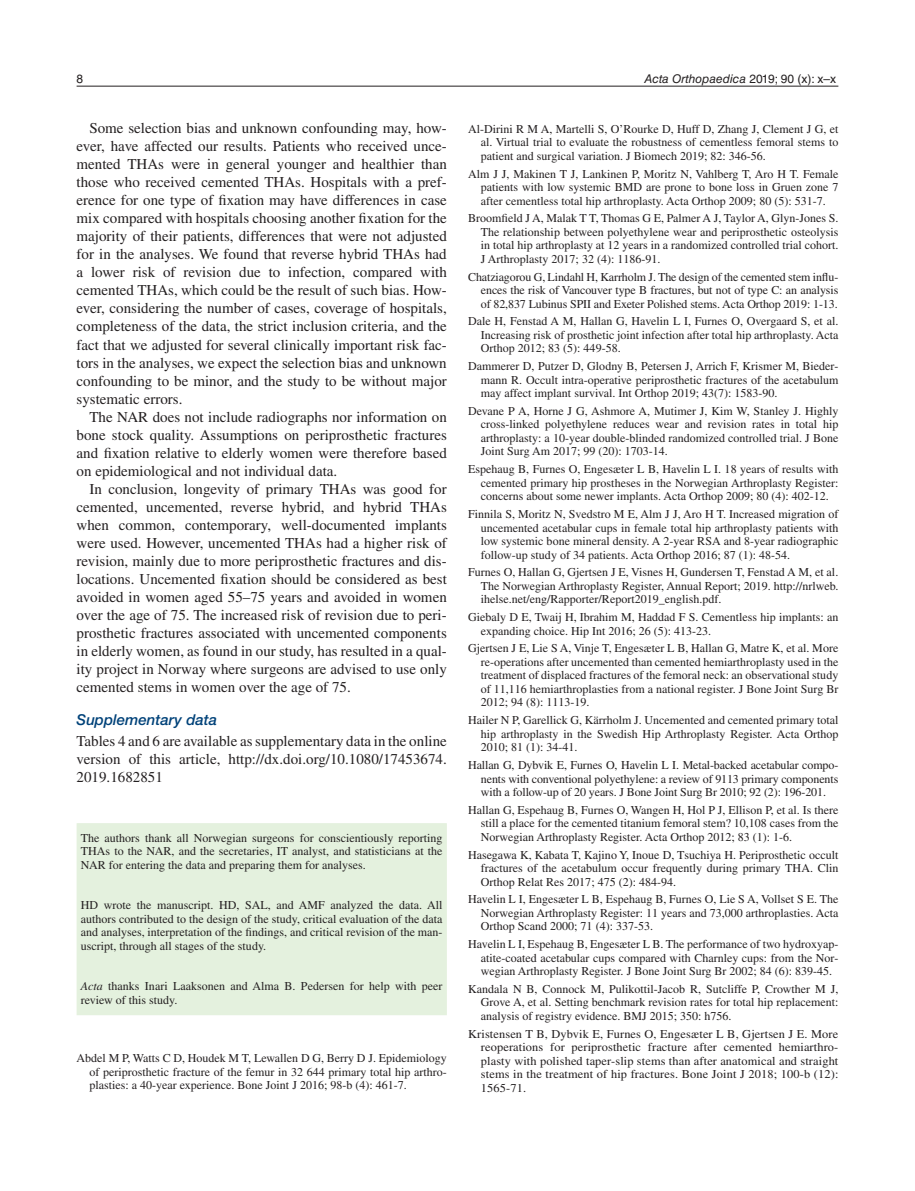
<style>
.page{position:relative;width:915px;height:1191px;background:#fff}
.page>*{position:absolute;margin:0;border:0;box-sizing:border-box;transform-origin:0 0}
.t1{font:15px/18px "Times";color:#231f20;text-align:justify}
.t2{font:italic 500 15px "Helvetica Neue LTW1 G";color:#004279}
.t3{font:12px/13.5px "Times";color:#231f20;text-align:justify}
.t4{font:italic 12px "Helvetica LT Std";color:#231f20}
.t5{font:12px "Helvetica LT Std";color:#231f20}
.s1{font-style:normal}
.s2{font-style:italic}
</style>
<div class="page">
<hr style="left:77px;top:86px;width:761px;height:1px;background:#231f20">
<div style="left:77px;top:823px;width:369px;height:192px;background:#e4f1de"></div>
<p class="t5" style="left:77px;top:72px;width:8px">8</p>
<p class="t4" style="left:644px;top:72px;width:193px">Acta Orthopaedica <span class="s1">2019; 90 (x): x–x</span></p>
<p class="t1" style="left:77px;top:119px;width:371px;text-indent:13px">Some selection bias and unknown confounding may, how&shy;ever, have affected our results. Patients who received unce&shy;mented THAs were in general younger and healthier than those who received cemented THAs. Hospitals with a pref&shy;erence for one type of fixation may have differences in case mix compared with hospitals choosing another fixation for the majority of their patients, differences that were not adjusted for in the analyses. We found that reverse hybrid THAs had a lower risk of revision due to infection, compared with cemented THAs, which could be the result of such bias. How&shy;ever, considering the number of cases, coverage of hospitals, completeness of the data, the strict inclusion criteria, and the fact that we adjusted for several clinically important risk fac&shy;tors in the analyses, we expect the selection bias and unknown confounding to be minor, and the study to be without major systematic errors.</p>
<p class="t1" style="left:77px;top:407px;width:371px;text-indent:13px">The NAR does not include radiographs nor information on bone stock quality. Assumptions on periprosthetic fractures and fixation relative to elderly women were therefore based on epidemiological and not individual data.</p>
<p class="t1" style="left:77px;top:479px;width:371px;text-indent:13px">In conclusion, longevity of primary THAs was good for cemented, uncemented, reverse hybrid, and hybrid THAs when common, contemporary, well-documented implants were used. However, uncemented THAs had a higher risk of revision, mainly due to more periprosthetic fractures and dis&shy;locations. Uncemented fixation should be considered as best avoided in women aged 55–75 years and avoided in women over the age of 75. The increased risk of revision due to peri&shy;prosthetic fractures associated with uncemented components in elderly women, as found in our study, has resulted in a qual&shy;ity project in Norway where surgeons are advised to use only cemented stems in women over the age of 75.</p>
<p class="t2" style="left:77px;top:710px;width:142px">Supplementary data</p>
<p class="t1" style="left:77px;top:731px;width:371px">Tables 4 and 6 are available as supplementary data in the online version of this article, http://dx.doi.org/10.1080/17453674.<br>2019.1682851</p>
<p class="t3" style="left:480px;top:122px;width:359px;text-indent:-13px">Al-Dirini R M A, Martelli S, O’Rourke D, Huff D, Zhang J, Clement J G, et al. Virtual trial to evaluate the robustness of cementless femoral stems to patient and surgical variation. J Biomech 2019; 82: 346-56.</p>
<p class="t3" style="left:480px;top:167px;width:359px;text-indent:-13px">Alm J J, Makinen T J, Lankinen P, Moritz N, Vahlberg T, Aro H T. Female patients with low systemic BMD are prone to bone loss in Gruen zone 7 after cementless total hip arthroplasty. Acta Orthop 2009; 80 (5): 531-7.</p>
<p class="t3" style="left:480px;top:211px;width:359px;text-indent:-13px">Broomfield J A, Malak T T, Thomas G E, Palmer A J, Taylor A, Glyn-Jones S.<br>The relationship between polyethylene wear and periprosthetic osteolysis in total hip arthroplasty at 12 years in a randomized controlled trial cohort.<br>J Arthroplasty 2017; 32 (4): 1186-91.</p>
<p class="t3" style="left:480px;top:270px;width:359px;text-indent:-13px">Chatziagorou G, Lindahl H, Karrholm J. The design of the cemented stem influ&shy;ences the risk of Vancouver type B fractures, but not of type C: an analysis of 82,837 Lubinus SPII and Exeter Polished stems. Acta Orthop 2019: 1-13.</p>
<p class="t3" style="left:480px;top:314px;width:359px;text-indent:-13px">Dale H, Fenstad A M, Hallan G, Havelin L I, Furnes O, Overgaard S, et al.<br>Increasing risk of prosthetic joint infection after total hip arthroplasty. Acta Orthop 2012; 83 (5): 449-58.</p>
<p class="t3" style="left:480px;top:359px;width:359px;text-indent:-13px">Dammerer D, Putzer D, Glodny B, Petersen J, Arrich F, Krismer M, Bieder&shy;mann R. Occult intra-operative periprosthetic fractures of the acetabulum may affect implant survival. Int Orthop 2019; 43(7): 1583-90.</p>
<p class="t3" style="left:480px;top:404px;width:359px;text-indent:-13px">Devane P A, Horne J G, Ashmore A, Mutimer J, Kim W, Stanley J. Highly cross-linked polyethylene reduces wear and revision rates in total hip arthroplasty: a 10-year double-blinded randomized controlled trial. J Bone Joint Surg Am 2017; 99 (20): 1703-14.</p>
<p class="t3" style="left:480px;top:462px;width:359px;text-indent:-13px">Espehaug B, Furnes O, Engesæter L B, Havelin L I. 18 years of results with cemented primary hip prostheses in the Norwegian Arthroplasty Register: concerns about some newer implants. Acta Orthop 2009; 80 (4): 402-12.</p>
<p class="t3" style="left:480px;top:507px;width:359px;text-indent:-13px">Finnila S, Moritz N, Svedstro M E, Alm J J, Aro H T. Increased migration of uncemented acetabular cups in female total hip arthroplasty patients with low systemic bone mineral density. A 2-year RSA and 8-year radiographic follow-up study of 34 patients. Acta Orthop 2016; 87 (1): 48-54.</p>
<p class="t3" style="left:480px;top:565px;width:359px;text-indent:-13px">Furnes O, Hallan G, Gjertsen J E, Visnes H, Gundersen T, Fenstad A M, et al.<br>The Norwegian Arthroplasty Register, Annual Report; 2019. http://nrlweb. ihelse.net/eng/Rapporter/Report2019_english.pdf.</p>
<p class="t3" style="left:480px;top:610px;width:359px;text-indent:-13px">Giebaly D E, Twaij H, Ibrahim M, Haddad F S. Cementless hip implants: an expanding choice. Hip Int 2016; 26 (5): 413-23.</p>
<p class="t3" style="left:480px;top:641px;width:359px;text-indent:-13px">Gjertsen J E, Lie S A, Vinje T, Engesæter L B, Hallan G, Matre K, et al. More re-operations after uncemented than cemented hemiarthroplasty used in the treatment of displaced fractures of the femoral neck: an observational study of 11,116 hemiarthroplasties from a national register. J Bone Joint Surg Br 2012; 94 (8): 1113-19.</p>
<p class="t3" style="left:480px;top:713px;width:359px;text-indent:-13px">Hailer N P, Garellick G, Kärrholm J. Uncemented and cemented primary total hip arthroplasty in the Swedish Hip Arthroplasty Register. Acta Orthop 2010; 81 (1): 34-41.</p>
<p class="t3" style="left:480px;top:758px;width:359px;text-indent:-13px">Hallan G, Dybvik E, Furnes O, Havelin L I. Metal-backed acetabular compo&shy;nents with conventional polyethylene: a review of 9113 primary components with a follow-up of 20 years. J Bone Joint Surg Br 2010; 92 (2): 196-201.</p>
<p class="t3" style="left:480px;top:803px;width:359px;text-indent:-13px">Hallan G, Espehaug B, Furnes O, Wangen H, Hol P J, Ellison P, et al. Is there still a place for the cemented titanium femoral stem? 10,108 cases from the Norwegian Arthroplasty Register. Acta Orthop 2012; 83 (1): 1-6.</p>
<p class="t3" style="left:480px;top:847px;width:359px;text-indent:-13px">Hasegawa K, Kabata T, Kajino Y, Inoue D, Tsuchiya H. Periprosthetic occult fractures of the acetabulum occur frequently during primary THA. Clin Orthop Relat Res 2017; 475 (2): 484-94.</p>
<p class="t3" style="left:480px;top:892px;width:359px;text-indent:-13px">Havelin L I, Engesæter L B, Espehaug B, Furnes O, Lie S A, Vollset S E. The Norwegian Arthroplasty Register: 11 years and 73,000 arthroplasties. Acta Orthop Scand 2000; 71 (4): 337-53.</p>
<p class="t3" style="left:480px;top:937px;width:359px;text-indent:-13px">Havelin L I, Espehaug B, Engesæter L B. The performance of two hydroxyap&shy;atite-coated acetabular cups compared with Charnley cups: from the Nor&shy;wegian Arthroplasty Register. J Bone Joint Surg Br 2002; 84 (6): 839-45.</p>
<p class="t3" style="left:480px;top:982px;width:359px;text-indent:-13px">Kandala N B, Connock M, Pulikottil-Jacob R, Sutcliffe P, Crowther M J, Grove A, et al. Setting benchmark revision rates for total hip replacement: analysis of registry evidence. BMJ 2015; 350: h756.</p>
<p class="t3" style="left:480px;top:1027px;width:359px;text-indent:-13px">Kristensen T B, Dybvik E, Furnes O, Engesæter L B, Gjertsen J E. More reoperations for periprosthetic fracture after cemented hemiarthro&shy;plasty with polished taper-slip stems than after anatomical and straight stems in the treatment of hip fractures. Bone Joint J 2018; 100-b (12):<br>1565-71.</p>
<p class="t3" style="left:81px;top:831px;width:363px">The authors thank all Norwegian surgeons for conscientiously reporting THAs to the NAR, and the secretaries, IT analyst, and statisticians at the NAR for entering the data and preparing them for analyses.</p>
<p class="t3" style="left:81px;top:898px;width:363px">HD wrote the manuscript. HD, SAL, and AMF analyzed the data. All authors contributed to the design of the study, critical evaluation of the data and analyses, interpretation of the findings, and critical revision of the man&shy;uscript, through all stages of the study.</p>
<p class="t3" style="left:81px;top:979px;width:363px"><span class="s2">Acta</span> thanks Inari Laaksonen and Alma B. Pedersen for help with peer review of this study.</p>
<p class="t3" style="left:89px;top:1051px;width:359px;text-indent:-13px">Abdel M P, Watts C D, Houdek M T, Lewallen D G, Berry D J. Epidemiology of periprosthetic fracture of the femur in 32 644 primary total hip arthro&shy;plasties: a 40-year experience. Bone Joint J 2016; 98-b (4): 461-7.</p>
</div>
